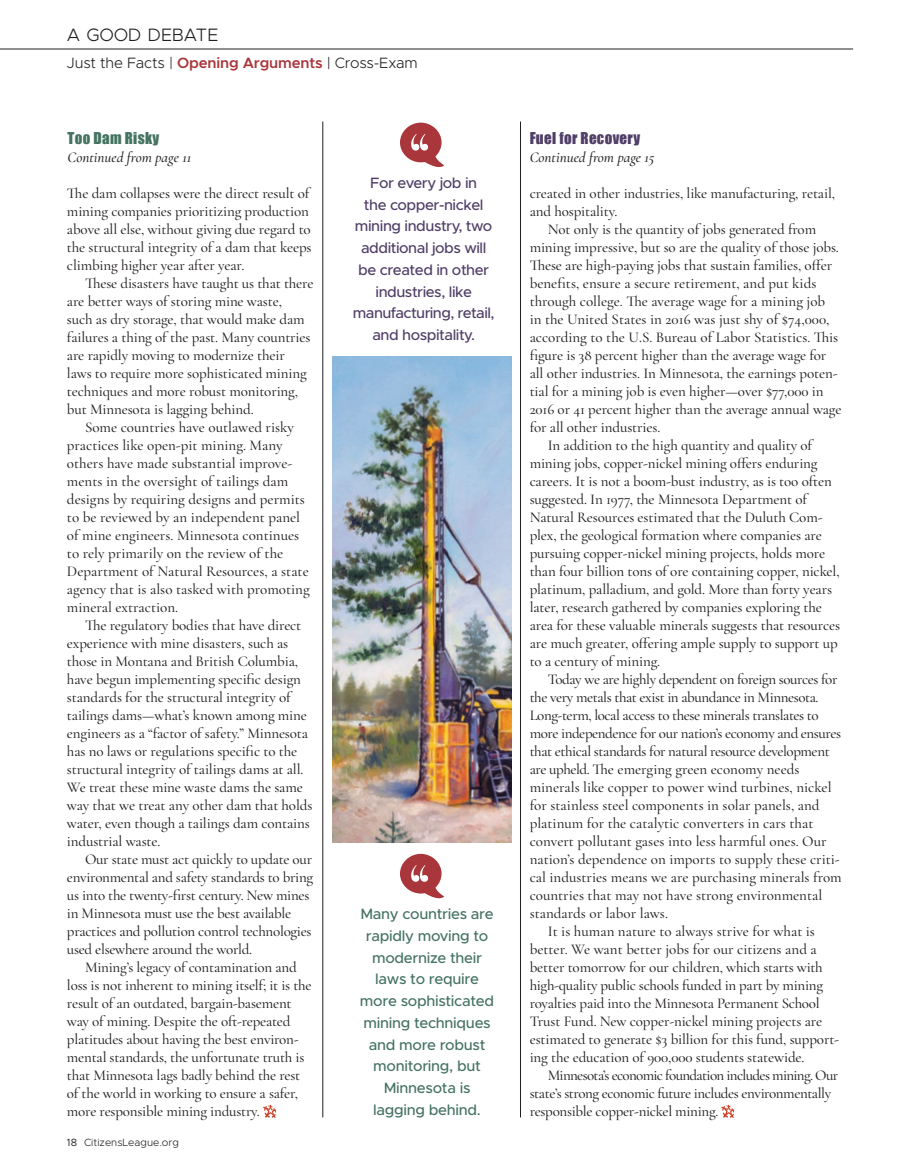
<style>
.page{position:relative;width:905px;height:1175px;background:#fff}
.page>*{position:absolute;margin:0;border:0;box-sizing:border-box;transform-origin:0 0}
.t1{font:300 18px "Metropolis";letter-spacing:-.015em;color:#231f20}
.No_Spacing{font:500 15px/18px "Cormorant Garamond";color:#231f20}
.No_Spacing-2{font:500 15px/18px "Cormorant Garamond";letter-spacing:.045em;color:#231f20}
.No_Spacing-3{font:500 15px/18px "Cormorant Garamond";letter-spacing:.035em;color:#231f20}
.No_Spacing-4{font:500 15px/18px "Cormorant Garamond";letter-spacing:-.02em;color:#231f20}
.No_Spacing-5{font:500 15px/21.8px "Metropolis";letter-spacing:-.02em;color:#457362;text-align:center}
.No_Spacing-6{font:500 15px/21.8px "Metropolis";letter-spacing:-.03em;color:#503e67;text-align:center}
.No_Spacing-7{font:500 15px/18px "Cormorant Garamond";letter-spacing:.025em;color:#231f20}
.t2{font:300 15px "Metropolis";letter-spacing:-.01em;color:#231f20}
.No_Spacing-8{font:italic 500 15px "Cormorant Garamond";color:#231f20}
.No_Spacing-9{font:15px "Impact";letter-spacing:.02em;color:#503e67}
.No_Spacing-10{font:15px "Impact";letter-spacing:.02em;color:#457362}
.t3{font:300 10.5px "Metropolis";color:#231f20}
.s1{font-weight:600;color:#a9363b}
.s2{font-weight:400}
</style>
<div class="page">
<hr style="left:0;top:49px;width:853px;height:1px;background:#231f20">
<svg style="left:263px;top:1104px;width:13px;height:14px"></svg>
<hr style="left:322px;top:122px;width:1px;height:995px;background:#231f20">
<svg style="left:721px;top:1104px;width:13px;height:14px"></svg>
<img style="left:332px;top:356px;width:179px;height:486px">
<hr style="left:520px;top:122px;width:1px;height:995px;background:#231f20">
<svg style="left:400px;top:123px;width:44px;height:44px"></svg>
<svg style="left:400px;top:853px;width:44px;height:46px"></svg>
<p class="t1" style="left:67px;top:24px;width:153px">A GOOD DEBATE</p>
<p class="t2" style="left:67px;top:54px;width:352px">Just the Facts | <span class="s1">Opening Arguments</span> | Cross-Exam</p>
<p class="No_Spacing-10" style="left:68px;top:126px;width:93px">Too Dam Risky</p>
<p class="No_Spacing-8" style="left:68px;top:148px;width:125px">Continued from page 11</p>
<p class="No_Spacing-3" style="left:67px;top:184px;width:246px">The dam collapses were the direct result of mining companies prioritizing production above all else, without giving due regard to the structural integrity of a dam that keeps climbing higher year after year.</p>
<p class="No_Spacing" style="left:67px;top:274px;width:248px;text-indent:18px">These disasters have taught us that there are better ways of storing mine waste,<br>such as dry storage, that would make dam failures a thing of the past. Many countries are rapidly moving to modernize their<br>laws to require more sophisticated mining techniques and more robust monitoring, but Minnesota is lagging behind.</p>
<p class="No_Spacing-2" style="left:67px;top:418px;width:244px;text-indent:18px">Some countries have outlawed risky practices like open-pit mining. Many others have made substantial improve&shy;ments in the oversight of tailings dam designs by requiring designs and permits to be reviewed by an independent panel of mine engineers. Minnesota continues to rely primarily on the review of the Department of Natural Resources, a state agency that is also tasked with promoting mineral extraction.</p>
<p class="No_Spacing" style="left:67px;top:616px;width:247px;text-indent:18px">The regulatory bodies that have direct experience with mine disasters, such as those in Montana and British Columbia, have begun implementing specific design standards for the structural integrity of tailings dams—what’s known among mine engineers as a “factor of safety.” Minnesota has no laws or regulations specific to the structural integrity of tailings dams at all.<br>We treat these mine waste dams the same way that we treat any other dam that holds water, even though a tailings dam contains industrial waste.</p>
<p class="No_Spacing-4" style="left:67px;top:850px;width:248px;text-indent:18px">Our state must act quickly to update our environmental and safety standards to bring us into the twenty-first century. New mines in Minnesota must use the best available practices and pollution control technologies used elsewhere around the world.</p>
<p class="No_Spacing" style="left:67px;top:958px;width:246px;text-indent:18px">Mining’s legacy of contamination and loss is not inherent to mining itself; it is the result of an outdated, bargain-basement way of mining. Despite the oft-repeated platitudes about having the best environ&shy;mental standards, the unfortunate truth is that Minnesota lags badly behind the rest of the world in working to ensure a safer, more responsible mining industry.</p>
<p class="t3" style="left:67px;top:1135px;width:113px"><span class="s2">18</span> CitizensLeague.org</p>
<p class="No_Spacing-6" style="left:355px;top:172px;width:139px">For every job in<br>the copper-nickel mining industry, two additional jobs will be created in other industries, like</p>
<p class="No_Spacing-6" style="left:353px;top:302px;width:143px">manufacturing, retail, and hospitality.</p>
<p class="No_Spacing-5" style="left:360px;top:903px;width:136px">Many countries are rapidly moving to modernize their laws to require more sophisticated mining techniques and more robust monitoring, but<br>Minnesota is</p>
<p class="No_Spacing-5" style="left:373px;top:1098px;width:109px">lagging behind.</p>
<p class="No_Spacing-9" style="left:529px;top:126px;width:112px">Fuel for Recovery</p>
<p class="No_Spacing-8" style="left:529px;top:148px;width:126px">Continued from page 15</p>
<p class="No_Spacing" style="left:529px;top:184px;width:307px">created in other industries, like manufacturing, retail, and hospitality.</p>
<p class="No_Spacing" style="left:529px;top:220px;width:313px;text-indent:18px">Not only is the quantity of jobs generated from mining impressive, but so are the quality of those jobs.<br>These are high-paying jobs that sustain families, offer benefits, ensure a secure retirement, and put kids through college. The average wage for a mining job<br>in the United States in 2016 was just shy of $74,000, according to the U.S. Bureau of Labor Statistics. This figure is 38 percent higher than the average wage for all other industries. In Minnesota, the earnings poten&shy;tial for a mining job is even higher—over $77,000 in 2016 or 41 percent higher than the average annual wage for all other industries.</p>
<p class="No_Spacing-3" style="left:529px;top:436px;width:312px;text-indent:18px">In addition to the high quantity and quality of mining jobs, copper-nickel mining offers enduring careers. It is not a boom-bust industry, as is too often suggested. In 1977, the Minnesota Department of Natural Resources estimated that the Duluth Com&shy;plex, the geological formation where companies are pursuing copper-nickel mining projects, holds more than four billion tons of ore containing copper, nickel, platinum, palladium, and gold. More than forty years later, research gathered by companies exploring the area for these valuable minerals suggests that resources are much greater, offering ample supply to support up to a century of mining.</p>
<p class="No_Spacing-2" style="left:529px;top:670px;width:313px;text-indent:18px">Today we are highly dependent on foreign sources for the very metals that exist in abundance in Minnesota.<br>Long-term, local access to these minerals translates to more independence for our nation’s economy and ensures that ethical standards for natural resource development are upheld. The emerging green economy needs minerals like copper to power wind turbines, nickel for stainless steel components in solar panels, and platinum for the catalytic converters in cars that convert pollutant gases into less harmful ones. Our nation’s dependence on imports to supply these criti&shy;cal industries means we are purchasing minerals from countries that may not have strong environmental standards or labor laws.</p>
<p class="No_Spacing" style="left:529px;top:922px;width:311px;text-indent:18px">It is human nature to always strive for what is better. We want better jobs for our citizens and a better tomorrow for our children, which starts with high-quality public schools funded in part by mining royalties paid into the Minnesota Permanent School Trust Fund. New copper-nickel mining projects are estimated to generate $3 billion for this fund, support&shy;ing the education of 900,000 students statewide.</p>
<p class="No_Spacing-7" style="left:529px;top:1066px;width:310px;text-indent:18px">Minnesota’s economic foundation includes mining. Our state’s strong economic future includes environmentally responsible copper-nickel mining.</p>
</div>
